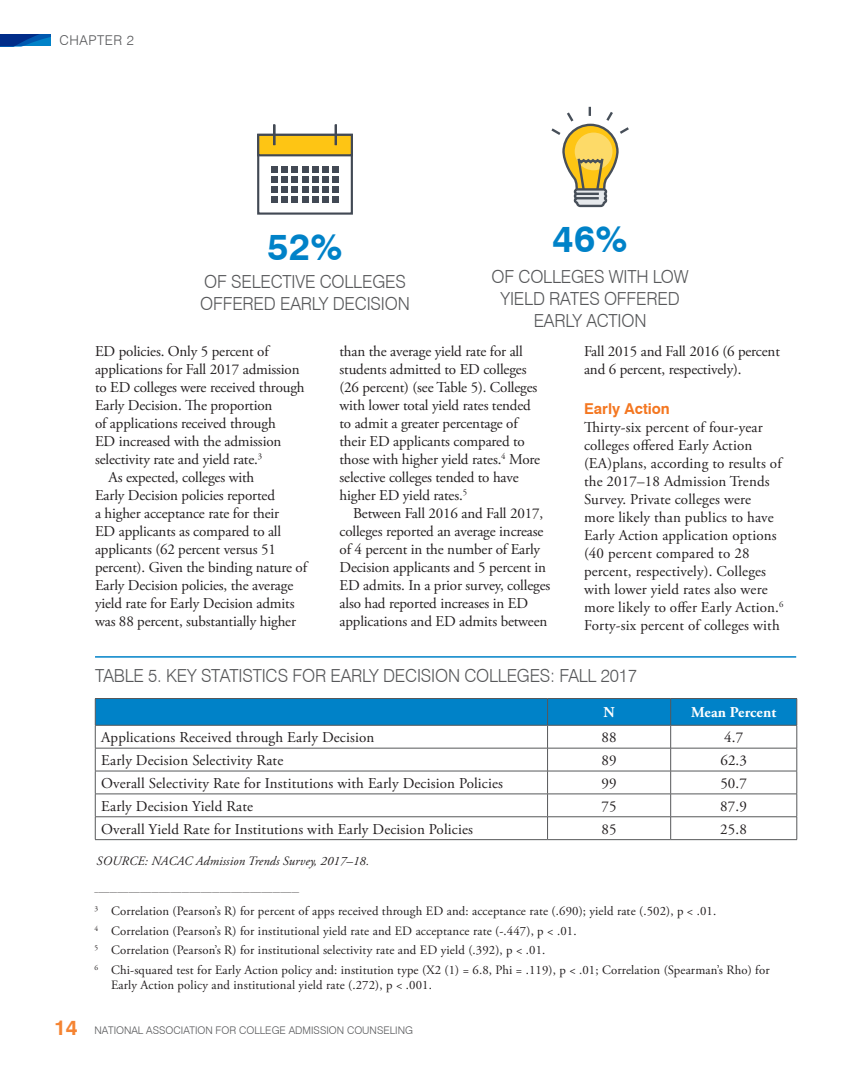
<style>
.page{position:relative;width:864px;height:1080px;background:#fff}
.page>*{position:absolute;margin:0;border:0;box-sizing:border-box;transform-origin:0 0}
.t1{font:700 37.2px "Swiss 721 BT";color:#0082c8}
.t2{font:300 18px/21.6px "Swiss 721 BT";letter-spacing:-.01em;color:#57585a;scale:.96 1}
.t3{font:15px/18px "Adobe Garamond Pro";letter-spacing:-.01em;color:#231f20}
.t4{font:15px/18px "Adobe Garamond Pro";letter-spacing:.01em;color:#231f20}
.t5{font:700 15px "Adobe Garamond Pro";letter-spacing:.01em;color:#fff}
.t6{font:700 15px "Swiss 721 BT";color:#f47721}
.t7{font:300 13.5px "Swiss 721 BT";letter-spacing:.04em;color:#57585a}
.t8{font:12.75px/19.5px "Adobe Garamond Pro";letter-spacing:.01em;color:#231f20}
.t9{font:italic 12.75px "Adobe Garamond Pro";letter-spacing:.01em;color:#231f20}
.t10{font:300 10.5px "Swiss 721 BT";color:#57585a}
.t11{font:7.5px "Adobe Garamond Pro";color:#231f20}
.s1{font-weight:700;font-size:21px;color:#f58432}
</style>
<div class="page">
<svg style="left:0;top:35px;width:51px;height:11px"></svg>
<hr style="left:95px;top:698px;width:453px;height:1px;background:#57585a">
<hr style="left:548px;top:698px;width:123px;height:1px;background:#57585a">
<hr style="left:671px;top:698px;width:126px;height:1px;background:#57585a">
<svg style="left:95px;top:699px;width:703px;height:140px"></svg>
<hr style="left:95px;top:839px;width:453px;height:1px;background:#57585a">
<hr style="left:548px;top:839px;width:123px;height:1px;background:#57585a">
<hr style="left:671px;top:839px;width:126px;height:1px;background:#57585a">
<hr style="left:95px;top:656px;width:701px;height:2px;background:#0082c8">
<div style="left:257px;top:134px;width:96px;height:81px;background:#fff;border:2px solid #424954"></div>
<div style="left:257px;top:134px;width:96px;height:22px;background:#fec514;border:2px solid #424954"></div>
<div style="left:271px;top:166px;width:7px;height:7px;background:#424954"></div>
<div style="left:281px;top:166px;width:7px;height:7px;background:#424954"></div>
<div style="left:291px;top:166px;width:7px;height:7px;background:#424954"></div>
<div style="left:302px;top:166px;width:6px;height:7px;background:#424954"></div>
<div style="left:312px;top:166px;width:7px;height:7px;background:#424954"></div>
<div style="left:322px;top:166px;width:7px;height:7px;background:#424954"></div>
<div style="left:332px;top:166px;width:7px;height:7px;background:#424954"></div>
<div style="left:271px;top:176px;width:7px;height:7px;background:#424954"></div>
<div style="left:281px;top:176px;width:7px;height:7px;background:#424954"></div>
<div style="left:291px;top:176px;width:7px;height:7px;background:#424954"></div>
<div style="left:302px;top:176px;width:6px;height:7px;background:#424954"></div>
<div style="left:312px;top:176px;width:7px;height:7px;background:#424954"></div>
<div style="left:322px;top:176px;width:7px;height:7px;background:#424954"></div>
<div style="left:332px;top:176px;width:7px;height:7px;background:#424954"></div>
<div style="left:271px;top:186px;width:7px;height:7px;background:#424954"></div>
<div style="left:281px;top:186px;width:7px;height:7px;background:#424954"></div>
<div style="left:291px;top:186px;width:7px;height:7px;background:#424954"></div>
<div style="left:302px;top:186px;width:6px;height:7px;background:#424954"></div>
<div style="left:312px;top:186px;width:7px;height:7px;background:#424954"></div>
<div style="left:322px;top:186px;width:7px;height:7px;background:#424954"></div>
<div style="left:332px;top:186px;width:7px;height:7px;background:#424954"></div>
<div style="left:271px;top:196px;width:7px;height:7px;background:#424954"></div>
<div style="left:281px;top:196px;width:7px;height:7px;background:#424954"></div>
<div style="left:291px;top:196px;width:7px;height:7px;background:#424954"></div>
<div style="left:302px;top:196px;width:6px;height:7px;background:#424954"></div>
<div style="left:312px;top:196px;width:7px;height:7px;background:#424954"></div>
<div style="left:322px;top:196px;width:7px;height:7px;background:#424954"></div>
<div style="left:332px;top:196px;width:7px;height:7px;background:#424954"></div>
<hr style="left:273px;top:125px;width:2px;height:20px;background:#424954">
<hr style="left:335px;top:125px;width:2px;height:20px;background:#424954">
<svg style="left:551px;top:106px;width:78px;height:102px"></svg>
<hr style="left:576px;top:193px;width:23px;height:2px;background:#474f59">
<hr style="left:576px;top:197px;width:23px;height:2px;background:#474f59">
<p class="t7" style="left:60px;top:32px;width:76px">CHAPTER 2</p>
<h1 class="t1" style="left:268px;top:224px;width:77px">52%</h1>
<p class="t2" style="left:200px;top:271px;width:220px">OF SELECTIVE COLLEGES<br>OFFERED EARLY DECISION</p>
<h1 class="t1" style="left:553px;top:216px;width:77px">46%</h1>
<p class="t2" style="left:492px;top:266px;width:207px;text-align:center">OF COLLEGES WITH LOW<br>YIELD RATES OFFERED<br>EARLY ACTION</p>
<p class="t3" style="left:95px;top:343px;width:175px">ED policies. Only 5 percent of</p>
<p class="t3" style="left:95px;top:361px;width:206px">applications for Fall 2017 admission</p>
<p class="t3" style="left:95px;top:379px;width:211px">to ED colleges were received through</p>
<p class="t3" style="left:95px;top:397px;width:179px">Early Decision. The proportion</p>
<p class="t3" style="left:95px;top:415px;width:182px">of applications received through</p>
<p class="t3" style="left:95px;top:433px;width:188px">ED increased with the admission</p>
<p class="t3" style="left:95px;top:451px;width:169px">selectivity rate and yield rate.<sup>3</sup></p>
<p class="t3" style="left:109px;top:469px;width:147px">As expected, colleges with</p>
<p class="t3" style="left:95px;top:487px;width:181px">Early Decision policies reported</p>
<p class="t3" style="left:95px;top:505px;width:186px">a higher acceptance rate for their</p>
<p class="t3" style="left:95px;top:523px;width:188px">ED applicants as compared to all</p>
<p class="t3" style="left:95px;top:541px;width:182px">applicants (62 percent versus 51</p>
<p class="t3" style="left:95px;top:559px;width:214px">percent). Given the binding nature of</p>
<p class="t3" style="left:95px;top:577px;width:200px">Early Decision policies, the average</p>
<p class="t3" style="left:95px;top:595px;width:201px">yield rate for Early Decision admits</p>
<p class="t3" style="left:95px;top:613px;width:202px">was 88 percent, substantially higher</p>
<p class="t3" style="left:340px;top:343px;width:202px">than the average yield rate for all students admitted to ED colleges (26 percent) (see Table 5). Colleges with lower total yield rates tended to admit a greater percentage of their ED applicants compared to those with higher yield rates.<sup>4</sup> More selective colleges tended to have higher ED yield rates.<sup>5</sup></p>
<p class="t3" style="left:340px;top:505px;width:212px;text-indent:14px">Between Fall 2016 and Fall 2017, colleges reported an average increase of 4 percent in the number of Early Decision applicants and 5 percent in ED admits. In a prior survey, colleges also had reported increases in ED applications and ED admits between</p>
<p class="t3" style="left:584px;top:343px;width:197px">Fall 2015 and Fall 2016 (6 percent and 6 percent, respectively).</p>
<p class="t6" style="left:584px;top:400px;width:87px">Early Action</p>
<p class="t4" style="left:584px;top:419px;width:201px">Thirty-six percent of four-year colleges offered Early Action (EA)plans, according to results of the 2017–18 Admission Trends<br>Survey. Private colleges were more likely than publics to have<br>Early Action application options (40 percent compared to 28 percent, respectively). Colleges with lower yield rates also were more likely to offer Early Action.<sup>6<br></sup>Forty-six percent of colleges with</p>
<p class="t2" style="left:95px;top:664px;width:566px">TABLE 5. KEY STATISTICS FOR EARLY DECISION COLLEGES: FALL 2017</p>
<p class="t5" style="left:604px;top:704px;width:13px">N</p>
<p class="t5" style="left:691px;top:704px;width:87px">Mean Percent</p>
<p class="t4" style="left:101px;top:729px;width:275px">Applications Received through Early Decision</p>
<p class="t3" style="left:602px;top:729px;width:17px">88</p>
<p class="t3" style="left:724px;top:729px;width:21px">4.7</p>
<p class="t4" style="left:101px;top:752px;width:184px">Early Decision Selectivity Rate</p>
<p class="t3" style="left:602px;top:752px;width:17px">89</p>
<p class="t3" style="left:720px;top:752px;width:28px">62.3</p>
<p class="t4" style="left:101px;top:775px;width:403px">Overall Selectivity Rate for Institutions with Early Decision Policies</p>
<p class="t3" style="left:602px;top:775px;width:17px">99</p>
<p class="t3" style="left:720px;top:775px;width:28px">50.7</p>
<p class="t4" style="left:101px;top:798px;width:153px">Early Decision Yield Rate</p>
<p class="t3" style="left:601px;top:798px;width:17px">75</p>
<p class="t3" style="left:720px;top:798px;width:28px">87.9</p>
<p class="t4" style="left:101px;top:820px;width:373px">Overall Yield Rate for Institutions with Early Decision Policies</p>
<p class="t3" style="left:601px;top:820px;width:17px">85</p>
<p class="t3" style="left:720px;top:820px;width:28px">25.8</p>
<p class="t9" style="left:97px;top:854px;width:274px">SOURCE: NACAC Admission Trends Survey, 2017–18.</p>
<p class="t11" style="left:95px;top:885px;width:206px">______________________________________________________</p>
<p class="t8" style="left:95px;top:902px;width:677px"><sup>3</sup> Correlation (Pearson’s R) for percent of apps received through ED and: acceptance rate (.690); yield rate (.502), p &lt; .01.<br><sup>4</sup> Correlation (Pearson’s R) for institutional yield rate and ED acceptance rate (-.447), p &lt; .01.<br><sup>5</sup> Correlation (Pearson’s R) for institutional selectivity rate and ED yield (.392), p &lt; .01.<br><sup>6</sup> Chi-squared test for Early Action policy and: institution type (X2 (1) = 6.8, Phi = .119), p &lt; .01; Correlation (Spearman’s Rho) for</p>
<p class="t8" style="left:111px;top:975px;width:322px">Early Action policy and institutional yield rate (.272), p &lt; .001.</p>
<p class="t10" style="left:54px;top:1024px;width:360px"><span class="s1">14</span> NATIONAL ASSOCIATION FOR COLLEGE ADMISSION COUNSELING</p>
</div>
